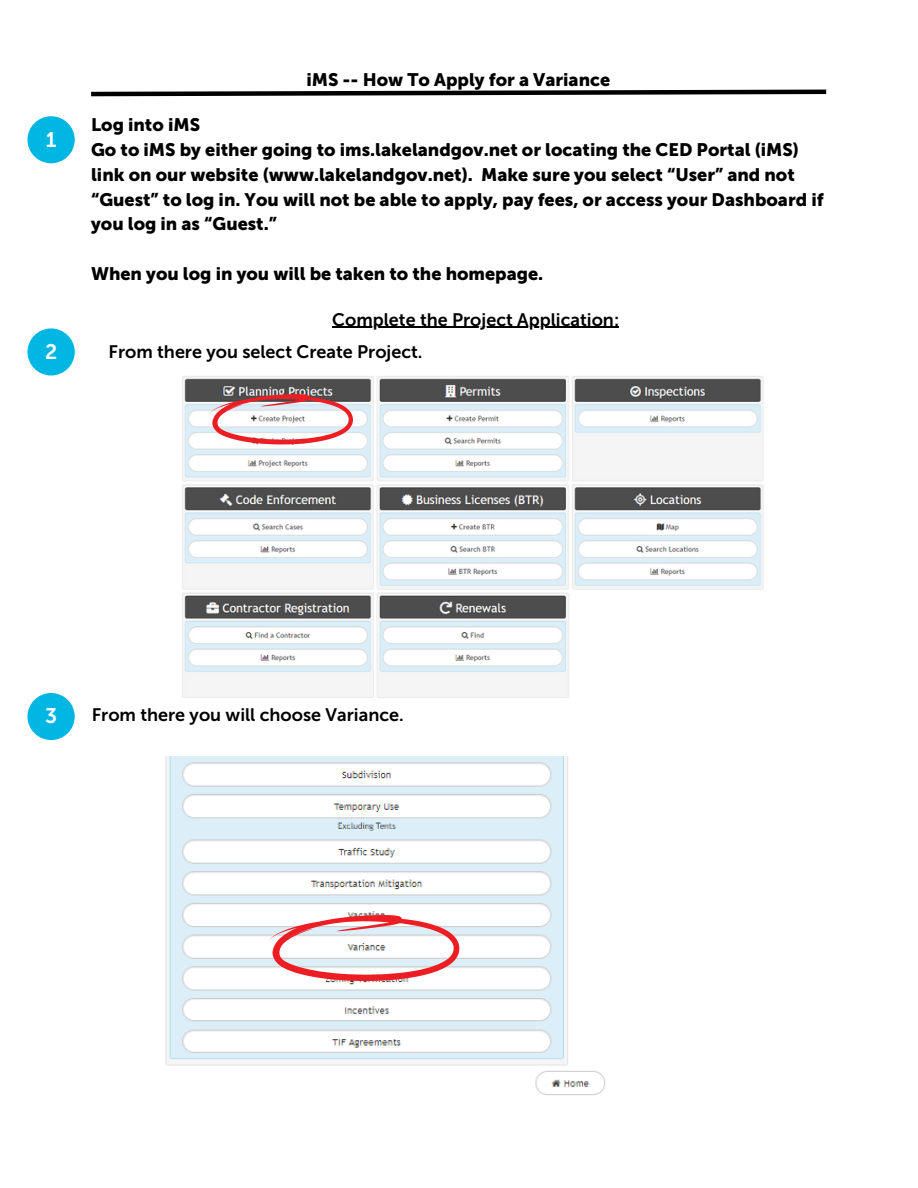
<style>
.page{position:relative;width:918px;height:1188px;background:#fff}
.page>*{position:absolute;margin:0;border:0;box-sizing:border-box;transform-origin:0 0}
.t1{font:21px "Museo Sans 700";color:#fff}
.t2{font:18px/24.8px "Museo Sans 900";color:#000}
.t3{font:18px "Museo Sans 700";color:#000}
</style>
<div class="page">
<svg style="left:91px;top:89px;width:736px;height:8px"></svg>
<div style="left:27px;top:116px;width:48px;height:47px;background:#00b6e3;border-radius:50%"></div>
<img style="left:165px;top:756px;width:441px;height:339px">
<svg style="left:268px;top:915px;width:191px;height:66px"></svg>
<div style="left:27px;top:328px;width:48px;height:48px;background:#00b6e3;border-radius:50%"></div>
<div style="left:27px;top:693px;width:48px;height:47px;background:#00b6e3;border-radius:50%"></div>
<img style="left:182px;top:376px;width:582px;height:322px">
<svg style="left:209px;top:394px;width:144px;height:50px"></svg>
<hr style="left:332px;top:327px;width:287px;height:1px;background:#000">
<p class="t1" style="left:46px;top:127px;width:12px">1</p>
<p class="t1" style="left:45px;top:339px;width:14px">2</p>
<h1 class="t2" style="left:306px;top:67px;width:305px">iMS -- How To Apply for a Variance</h1>
<h1 class="t2" style="left:91px;top:113px;width:734px">Log into iMS<br>Go to iMS by either going to ims.lakelandgov.net or locating the CED Portal (iMS) link on our website (www.lakelandgov.net). Make sure you select “User” and not “Guest” to log in. You will not be able to apply, pay fees, or access your Dashboard if you log in as “Guest.”</h1>
<h1 class="t2" style="left:91px;top:261px;width:454px">When you log in you will be taken to the homepage.</h1>
<h1 class="t3" style="left:332px;top:309px;width:288px">Complete the Project Application:</h1>
<p class="t3" style="left:109px;top:341px;width:316px">From there you select Create Project.</p>
<h1 class="t1" style="left:45px;top:704px;width:14px">3</h1>
<p class="t3" style="left:92px;top:704px;width:313px">From there you will choose Variance.</p>
</div>
